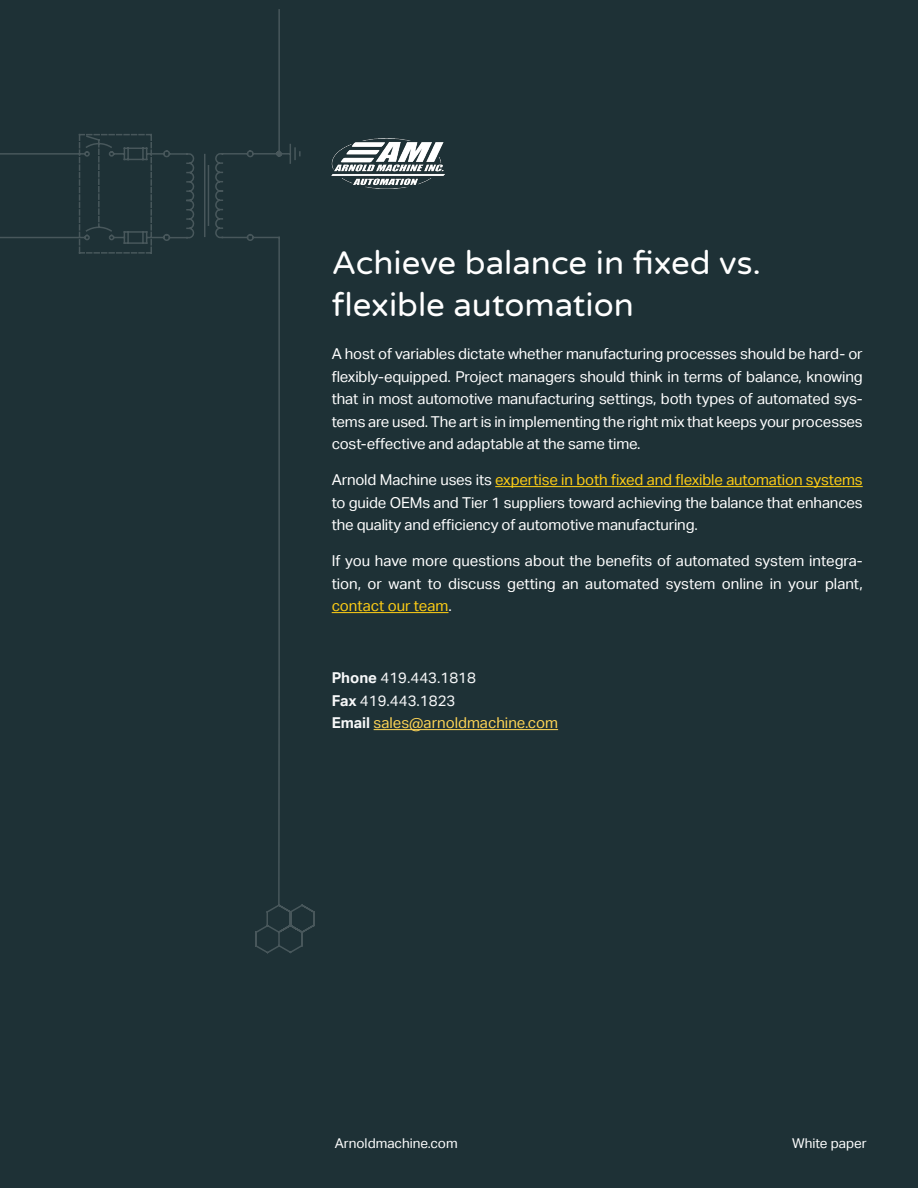
<style>
.page{position:relative;width:918px;height:1188px;background:#1e3136}
.page>*{position:absolute;margin:0;border:0;box-sizing:border-box;transform-origin:0 0}
.t1{font:33px/42px "Varela Round";color:#fff}
.t2{font:15px/22.5px "Aktiv Grotesk";letter-spacing:-.01em;color:#fff;text-align:justify}
.t3{font:15px/22.5px "Aktiv Grotesk";color:#f7f8f9}
.t4{font:13.5px "Aktiv Grotesk";color:#fff}
.s1{color:#fecd15}
.s2{font-weight:700}
.s3{color:#fed556}
</style>
<div class="page">
<img style="left:332px;top:138px;width:112px;height:50px">
<hr style="left:495px;top:486px;width:368px;height:1px;background:#fecd15">
<hr style="left:332px;top:612px;width:116px;height:1px;background:#fecd15">
<hr style="left:374px;top:729px;width:184px;height:1px;background:#fed556">
<svg style="left:0;top:9px;width:315px;height:945px"></svg>
<h3 class="t1" style="left:332px;top:241px;width:431px">Achieve balance in fixed vs. flexible automation</h3>
<p class="t2" style="left:332px;top:343px;width:533px">A host of variables dictate whether manufacturing processes should be hard- or flexibly-equipped. Project managers should think in terms of balance, knowing that in most automotive manufacturing settings, both types of automated sys&shy;tems are used. The art is in implementing the right mix that keeps your processes cost-effective and adaptable at the same time.</p>
<p class="t2" style="left:332px;top:469px;width:532px">Arnold Machine uses its <span class="s1">expertise in both fixed and flexible automation systems </span>to guide OEMs and Tier 1 suppliers toward achieving the balance that enhances the quality and efficiency of automotive manufacturing.</p>
<p class="t2" style="left:332px;top:550px;width:533px">If you have more questions about the benefits of automated system integra&shy;tion, or want to discuss getting an automated system online in your plant, <span class="s1">contact our team</span>.</p>
<p class="t3" style="left:332px;top:667px;width:228px"><span class="s2">Phone</span> 419.443.1818<br><span class="s2">Fax</span> 419.443.1823<br><span class="s2">Email</span> <span class="s3">sales@arnoldmachine.com</span></p>
<p class="t4" style="left:335px;top:1136px;width:124px">Arnoldmachine.com</p>
<p class="t4" style="left:792px;top:1136px;width:76px">White paper</p>
</div>
